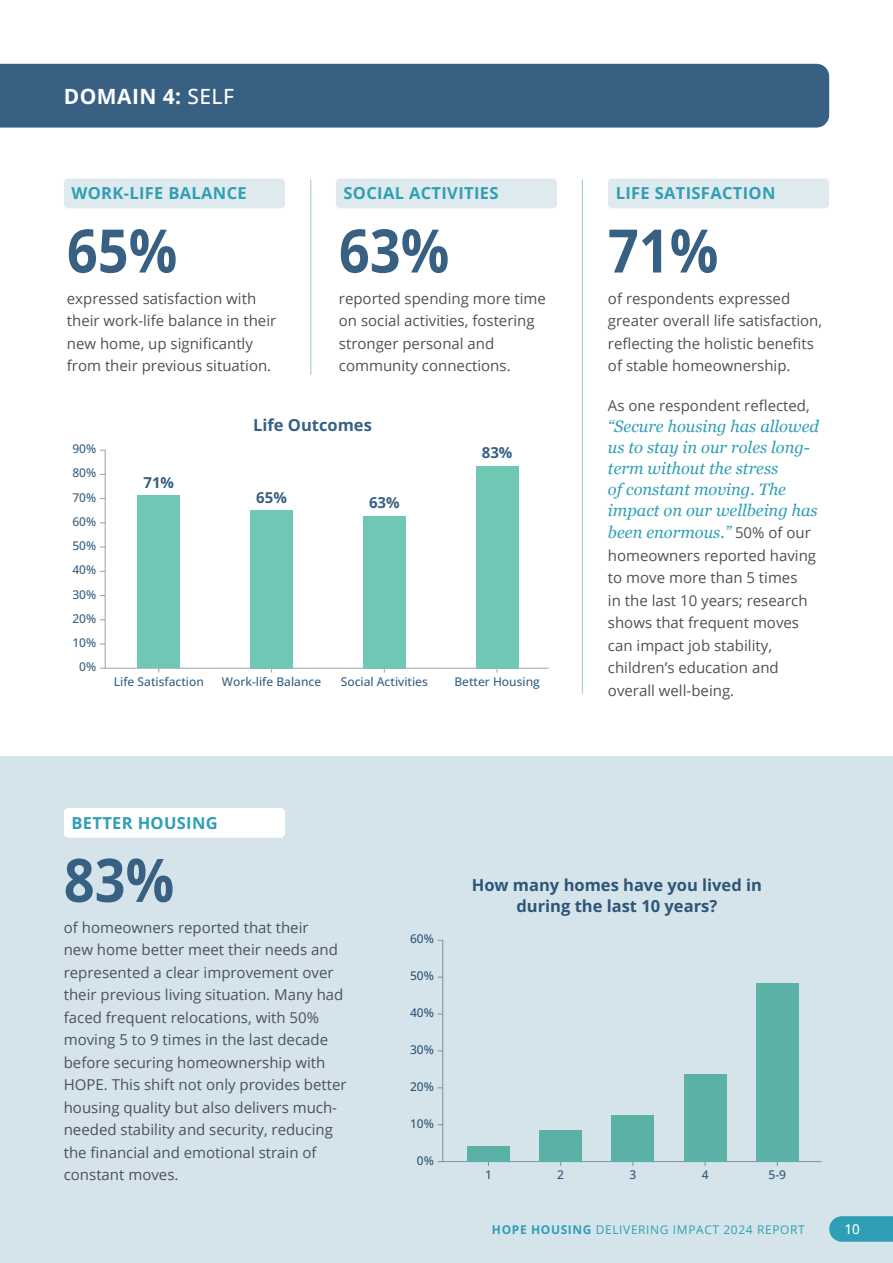
<style>
.page{position:relative;width:893px;height:1263px;background:#fff}
.page>*{position:absolute;margin:0;border:0;box-sizing:border-box;transform-origin:0 0}
.t1{font:700 60px "Open Sans";color:#376083;scale:.9 1}
.t2{font:700 21px "Open Sans";letter-spacing:.02em;color:#fff}
.t3{font:italic 16.5px/21px "Georgia";color:#2e9fb5}
.t4{font:700 16.5px "Open Sans";letter-spacing:.02em;color:#2e9fb5}
.t5{font:700 16.5px/21px "Open Sans";color:#376083;text-align:center}
.t6{font:15px/22.5px "Open Sans";color:#4b5257}
.t7{font:700 15px "Open Sans";color:#376083}
.t8{font:500 13.5px "Open Sans";color:#fff}
.t9{font:500 12px "Open Sans";color:#376083}
.t10{font:12px "Open Sans";letter-spacing:.05em;color:#2e9fb5}
.s1{font-weight:500}
.s2{font-family:"Open Sans";font-style:normal;font-size:15px;color:#4b5257}
.s3{font-weight:700}
</style>
<div class="page">
<div style="left:0;top:757px;width:893px;height:506px;background:#d5e4ea"></div>
<svg style="left:104px;top:449px;width:445px;height:220px"></svg>
<div style="left:138px;top:495px;width:42px;height:173px;background:#6fc7b6"></div>
<div style="left:250px;top:510px;width:43px;height:158px;background:#6fc7b6"></div>
<div style="left:363px;top:516px;width:43px;height:152px;background:#6fc7b6"></div>
<div style="left:476px;top:466px;width:42px;height:202px;background:#6fc7b6"></div>
<svg style="left:442px;top:939px;width:380px;height:223px"></svg>
<div style="left:467px;top:1146px;width:43px;height:15px;background:#5cb1a7"></div>
<div style="left:539px;top:1130px;width:43px;height:31px;background:#5cb1a7"></div>
<div style="left:612px;top:1115px;width:42px;height:46px;background:#5cb1a7"></div>
<div style="left:684px;top:1074px;width:42px;height:87px;background:#5cb1a7"></div>
<div style="left:756px;top:983px;width:43px;height:178px;background:#5cb1a7"></div>
<div style="left:0;top:64px;width:829px;height:64px;background:#376083"></div>
<div style="left:608px;top:179px;width:221px;height:29px;background:#dfeaee;border-radius:4px"></div>
<div style="left:64px;top:808px;width:221px;height:30px;background:#fff;border-radius:4px"></div>
<div style="left:64px;top:179px;width:221px;height:29px;background:#dfeaee;border-radius:4px"></div>
<div style="left:336px;top:179px;width:221px;height:29px;background:#dfeaee;border-radius:4px"></div>
<hr style="left:310px;top:179px;width:1px;height:196px;background:#9ec6d4">
<hr style="left:582px;top:179px;width:1px;height:515px;background:#9ec6d4">
<svg style="left:829px;top:1216px;width:64px;height:26px;background:#38a3b8"></svg>
<h2 class="t2" style="left:64px;top:82px;width:172px">DOMAIN 4: <span class="s1">SELF</span></h2>
<p class="t4" style="left:72px;top:182px;width:177px">WORK-LIFE BALANCE</p>
<p class="t4" style="left:344px;top:182px;width:156px">SOCIAL ACTIVITIES</p>
<h1 class="t1" style="left:67px;top:210px;width:124px">65%</h1>
<p class="t6" style="left:67px;top:286px;width:211px">expressed satisfaction with their work-life balance in their new home, up significantly from their previous situation.</p>
<h1 class="t1" style="left:339px;top:210px;width:124px">63%</h1>
<p class="t6" style="left:339px;top:286px;width:208px">reported spending more time on social activities, fostering stronger personal and community connections.</p>
<p class="t9" style="left:72px;top:441px;width:25px">90%</p>
<p class="t9" style="left:72px;top:465px;width:25px">80%</p>
<p class="t9" style="left:72px;top:489px;width:25px">70%</p>
<p class="t9" style="left:72px;top:513px;width:25px">60%</p>
<p class="t9" style="left:72px;top:537px;width:25px">50%</p>
<p class="t9" style="left:72px;top:562px;width:25px">40%</p>
<p class="t9" style="left:72px;top:586px;width:25px">30%</p>
<p class="t9" style="left:72px;top:610px;width:25px">20%</p>
<p class="t9" style="left:72px;top:634px;width:25px">10%</p>
<p class="t9" style="left:79px;top:659px;width:19px">0%</p>
<p class="t7" style="left:143px;top:473px;width:32px">71%</p>
<p class="t5" style="left:253px;top:414px;width:120px">Life Outcomes</p>
<p class="t7" style="left:256px;top:487px;width:32px">65%</p>
<p class="t7" style="left:369px;top:492px;width:32px">63%</p>
<p class="t9" style="left:114px;top:673px;width:91px">Life Satisfaction</p>
<p class="t9" style="left:222px;top:673px;width:101px">Work-life Balance</p>
<p class="t9" style="left:341px;top:673px;width:89px">Social Activities</p>
<p class="t7" style="left:482px;top:443px;width:32px">83%</p>
<p class="t9" style="left:454px;top:673px;width:87px">Better Housing</p>
<p class="t4" style="left:72px;top:811px;width:148px">BETTER HOUSING</p>
<p class="t4" style="left:616px;top:182px;width:161px">LIFE SATISFACTION</p>
<h1 class="t1" style="left:608px;top:210px;width:124px">71%</h1>
<p class="t6" style="left:608px;top:286px;width:216px">of respondents expressed greater overall life satisfaction, reflecting the holistic benefits of stable homeownership.</p>
<p class="t6" style="left:608px;top:393px;width:203px">As one respondent reflected,</p>
<p class="t3" style="left:608px;top:415px;width:212px">“Secure housing has allowed us to stay in our roles long&shy;term without the stress<br>of constant moving. The impact on our wellbeing has</p>
<p class="t3" style="left:608px;top:521px;width:204px">been enormous.” <span class="s2">50% of our</span></p>
<p class="t6" style="left:608px;top:543px;width:210px">homeowners reported having to move more than 5 times<br>in the last 10 years; research shows that frequent moves can impact job stability, children’s education and overall well-being.</p>
<h1 class="t1" style="left:64px;top:839px;width:124px">83%</h1>
<p class="t6" style="left:64px;top:916px;width:284px">of homeowners reported that their<br>new home better meet their needs and represented a clear improvement over their previous living situation. Many had faced frequent relocations, with 50% moving 5 to 9 times in the last decade before securing homeownership with HOPE. This shift not only provides better housing quality but also delivers much&shy;needed stability and security, reducing the financial and emotional strain of constant moves.</p>
<p class="t9" style="left:410px;top:931px;width:25px">60%</p>
<p class="t9" style="left:410px;top:968px;width:25px">50%</p>
<p class="t9" style="left:410px;top:1004px;width:25px">40%</p>
<p class="t9" style="left:410px;top:1041px;width:25px">30%</p>
<p class="t9" style="left:410px;top:1078px;width:25px">20%</p>
<p class="t9" style="left:410px;top:1115px;width:25px">10%</p>
<p class="t9" style="left:417px;top:1152px;width:19px">0%</p>
<p class="t5" style="left:472px;top:874px;width:292px">How many homes have you lived in during the last 10 years?</p>
<p class="t9" style="left:485px;top:1167px;width:8px">1</p>
<p class="t9" style="left:557px;top:1167px;width:8px">2</p>
<p class="t9" style="left:629px;top:1167px;width:8px">3</p>
<p class="t9" style="left:702px;top:1167px;width:8px">4</p>
<p class="t9" style="left:768px;top:1167px;width:19px">5-9</p>
<p class="t10" style="left:492px;top:1221px;width:314px"><span class="s3">HOPE HOUSING</span> DELIVERING IMPACT 2024 REPORT</p>
<p class="t8" style="left:844px;top:1219px;width:17px">10</p>
</div>
